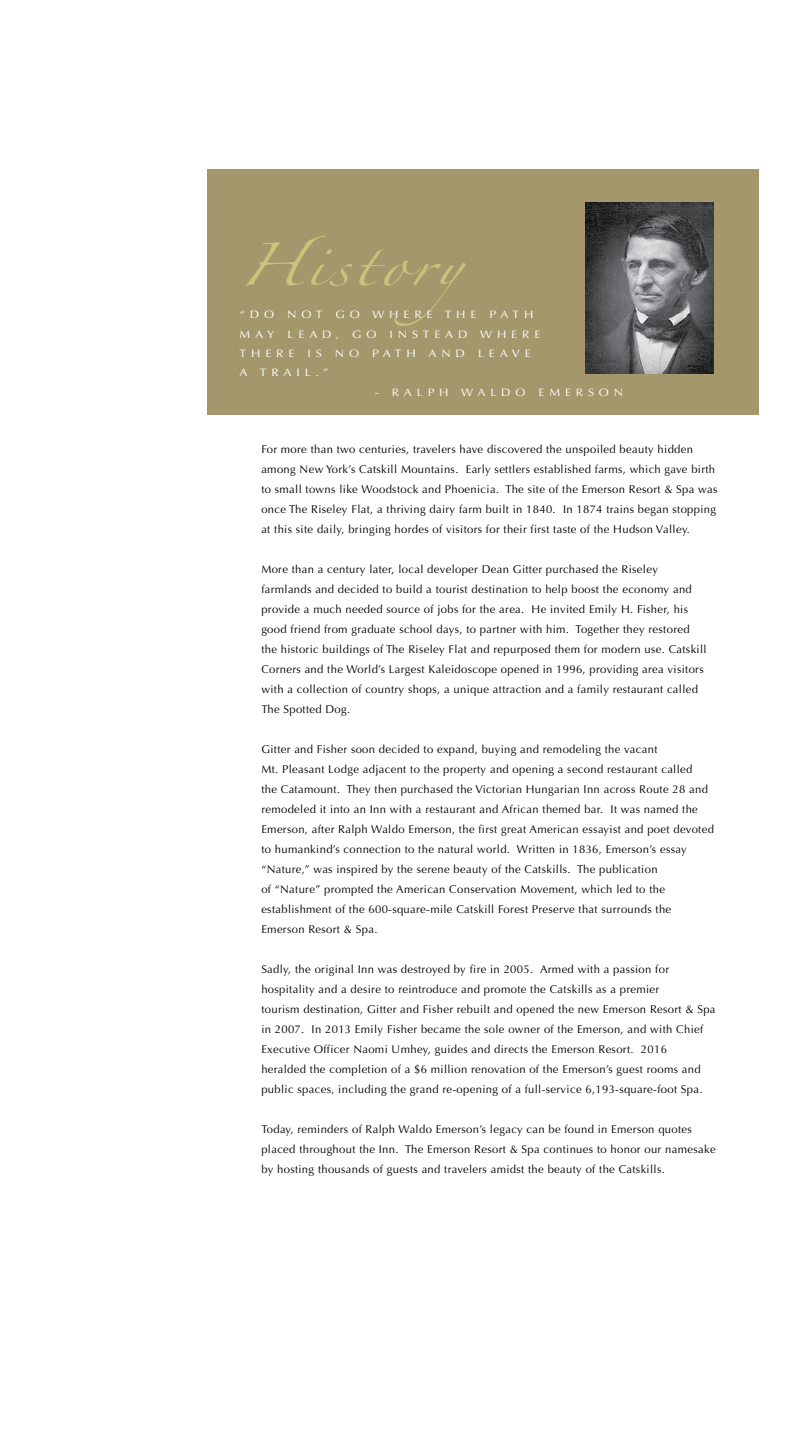
<style>
.page{position:relative;width:810px;height:1440px;background:#fff}
.page>*{position:absolute;margin:0;border:0;box-sizing:border-box;transform-origin:0 0}
.t1{font:38.75px "Zapfino";letter-spacing:.1em;color:#cbc37b;scale:1.12 1}
.t2{font:11.25px/20px "Optima";letter-spacing:.03em;color:#000}
.t3{font:10.75px/19.4px "Optima";letter-spacing:.4em;color:#fff;scale:1.12 1}
</style>
<div class="page">
<div style="left:207px;top:169px;width:551px;height:246px;background:#a3976b"></div>
<img style="left:585px;top:202px;width:128px;height:172px">
<h1 class="t1" style="left:240px;top:249px;width:241px">History</h1>
<p class="t3" style="left:240px;top:305px;width:270px">“DO NOT GO WHERE THE PATH<br>MAY LEAD, GO INSTEAD WHERE<br>THERE IS NO PATH AND LEAVE<br>A TRAIL.”</p>
<p class="t3" style="left:375px;top:382px;width:223px">- RALPH WALDO EMERSON</p>
<p class="t2" style="left:261px;top:439px;width:458px">For more than two centuries, travelers have discovered the unspoiled beauty hidden among New York’s Catskill Mountains. Early settlers established farms, which gave birth to small towns like Woodstock and Phoenicia. The site of the Emerson Resort &amp; Spa was once The Riseley Flat, a thriving dairy farm built in 1840. In 1874 trains began stopping at this site daily, bringing hordes of visitors for their first taste of the Hudson Valley.</p>
<p class="t2" style="left:261px;top:559px;width:447px">More than a century later, local developer Dean Gitter purchased the Riseley farmlands and decided to build a tourist destination to help boost the economy and provide a much needed source of jobs for the area. He invited Emily H. Fisher, his good friend from graduate school days, to partner with him. Together they restored the historic buildings of The Riseley Flat and repurposed them for modern use. Catskill Corners and the World’s Largest Kaleidoscope opened in 1996, providing area visitors with a collection of country shops, a unique attraction and a family restaurant called The Spotted Dog.</p>
<p class="t2" style="left:261px;top:739px;width:454px">Gitter and Fisher soon decided to expand, buying and remodeling the vacant<br>Mt. Pleasant Lodge adjacent to the property and opening a second restaurant called<br>the Catamount. They then purchased the Victorian Hungarian Inn across Route 28 and remodeled it into an Inn with a restaurant and African themed bar. It was named the Emerson, after Ralph Waldo Emerson, the first great American essayist and poet devoted to humankind’s connection to the natural world. Written in 1836, Emerson’s essay “Nature,” was inspired by the serene beauty of the Catskills. The publication<br>of “Nature” prompted the American Conservation Movement, which led to the establishment of the 600-square-mile Catskill Forest Preserve that surrounds the Emerson Resort &amp; Spa.</p>
<p class="t2" style="left:261px;top:959px;width:456px">Sadly, the original Inn was destroyed by fire in 2005. Armed with a passion for hospitality and a desire to reintroduce and promote the Catskills as a premier<br>tourism destination, Gitter and Fisher rebuilt and opened the new Emerson Resort &amp; Spa in 2007. In 2013 Emily Fisher became the sole owner of the Emerson, and with Chief Executive Officer Naomi Umhey, guides and directs the Emerson Resort. 2016<br>heralded the completion of a $6 million renovation of the Emerson’s guest rooms and public spaces, including the grand re-opening of a full-service 6,193-square-foot Spa.</p>
<p class="t2" style="left:261px;top:1119px;width:456px">Today, reminders of Ralph Waldo Emerson’s legacy can be found in Emerson quotes placed throughout the Inn. The Emerson Resort &amp; Spa continues to honor our namesake by hosting thousands of guests and travelers amidst the beauty of the Catskills.</p>
</div>
